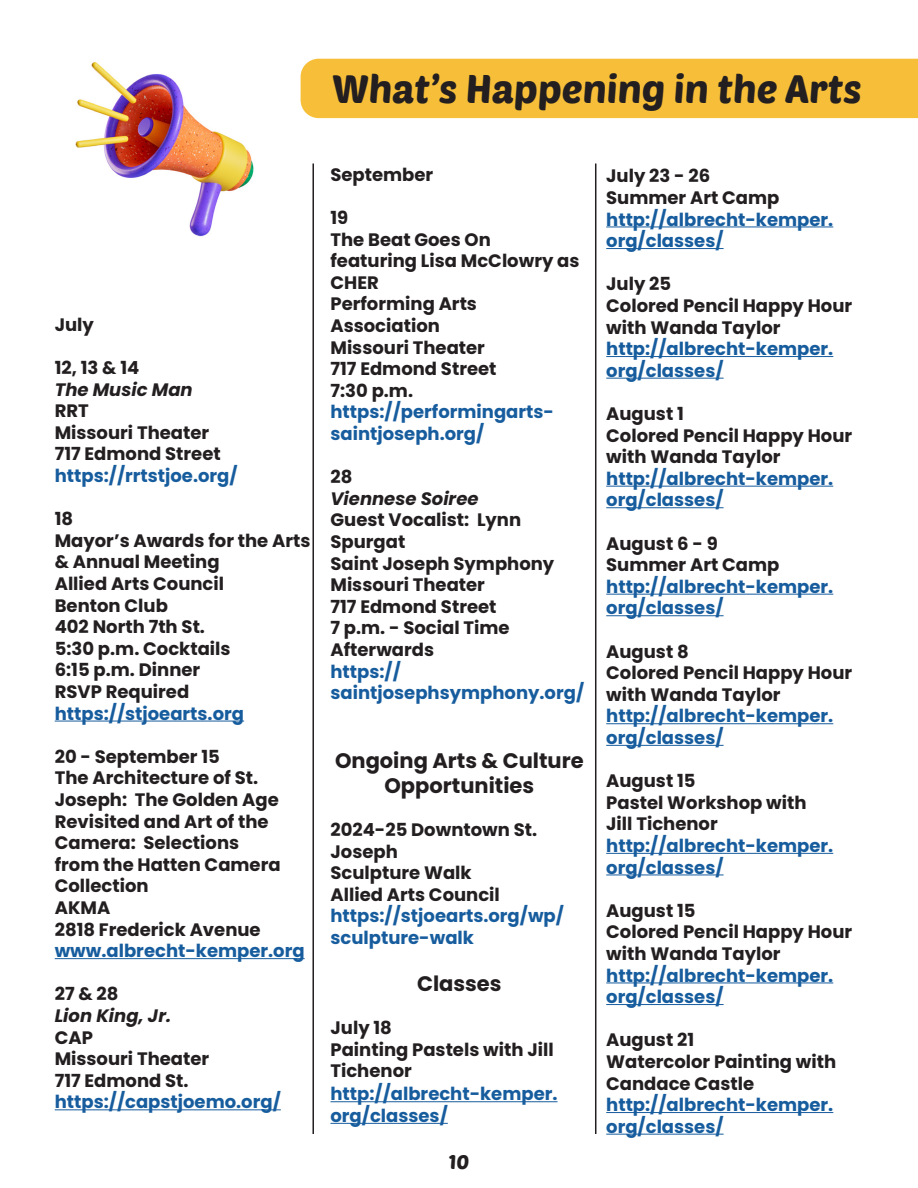
<style>
.page{position:relative;width:918px;height:1188px;background:#fff}
.page>*{position:absolute;margin:0;border:0;box-sizing:border-box;transform-origin:0 0}
.t1{font:39px "Poetsen One";color:#231f20}
.t2{font:700 21px "Poppins";color:#231f20}
.t3{font:19.5px "Poetsen One";color:#231f20}
.t4{font:700 18px/21.6px "Poppins";color:#231f20}
.t5{font:700 18px/21.6px "Poppins";color:#175d9e}
.t6{font:italic 700 18px "Poppins";color:#231f20}
</style>
<div class="page">
<div style="left:301px;top:59px;width:617px;height:59px;background:#f7bf39"></div>
<hr style="left:55px;top:721px;width:189px;height:1px;background:#175d9e">
<hr style="left:55px;top:958px;width:250px;height:1px;background:#175d9e">
<hr style="left:55px;top:1109px;width:226px;height:1px;background:#175d9e">
<hr style="left:330px;top:1101px;width:228px;height:1px;background:#175d9e">
<hr style="left:330px;top:1123px;width:118px;height:1px;background:#175d9e">
<hr style="left:606px;top:226px;width:227px;height:1px;background:#175d9e">
<hr style="left:606px;top:248px;width:118px;height:1px;background:#175d9e">
<hr style="left:606px;top:356px;width:227px;height:1px;background:#175d9e">
<hr style="left:606px;top:378px;width:118px;height:1px;background:#175d9e">
<hr style="left:606px;top:486px;width:227px;height:1px;background:#175d9e">
<hr style="left:606px;top:507px;width:118px;height:1px;background:#175d9e">
<hr style="left:606px;top:594px;width:227px;height:1px;background:#175d9e">
<hr style="left:606px;top:615px;width:118px;height:1px;background:#175d9e">
<hr style="left:606px;top:723px;width:227px;height:1px;background:#175d9e">
<hr style="left:606px;top:745px;width:118px;height:1px;background:#175d9e">
<hr style="left:606px;top:853px;width:227px;height:1px;background:#175d9e">
<hr style="left:606px;top:874px;width:118px;height:1px;background:#175d9e">
<hr style="left:606px;top:982px;width:227px;height:1px;background:#175d9e">
<hr style="left:606px;top:1004px;width:118px;height:1px;background:#175d9e">
<hr style="left:606px;top:1112px;width:227px;height:1px;background:#175d9e">
<hr style="left:606px;top:1134px;width:118px;height:1px;background:#175d9e">
<hr style="left:312px;top:164px;width:2px;height:970px;background:#231f20">
<hr style="left:595px;top:164px;width:1px;height:970px;background:#231f20">
<img style="left:75px;top:62px;width:179px;height:175px">
<p class="t1" style="left:332px;top:64px;width:531px">What’s Happening in the Arts</p>
<p class="t4" style="left:55px;top:314px;width:41px">July</p>
<p class="t4" style="left:55px;top:357px;width:86px">12, 13 &amp; 14</p>
<p class="t6" style="left:55px;top:379px;width:139px">The Music Man</p>
<p class="t4" style="left:55px;top:400px;width:36px">RRT</p>
<p class="t4" style="left:55px;top:422px;width:156px">Missouri Theater</p>
<p class="t4" style="left:55px;top:443px;width:168px">717 Edmond Street</p>
<p class="t5" style="left:55px;top:465px;width:184px">https://rrtstjoe.org/</p>
<p class="t4" style="left:55px;top:508px;width:20px">18</p>
<p class="t4" style="left:55px;top:530px;width:257px">Mayor’s Awards for the Arts</p>
<p class="t4" style="left:55px;top:551px;width:166px">&amp; Annual Meeting</p>
<p class="t4" style="left:55px;top:573px;width:171px">Allied Arts Council</p>
<p class="t4" style="left:55px;top:595px;width:115px">Benton Club</p>
<p class="t4" style="left:55px;top:616px;width:152px">402 North 7th St.</p>
<p class="t4" style="left:55px;top:638px;width:177px">5:30 p.m. Cocktails</p>
<p class="t4" style="left:55px;top:659px;width:147px">6:15 p.m. Dinner</p>
<p class="t4" style="left:55px;top:681px;width:136px">RSVP Required</p>
<p class="t5" style="left:55px;top:703px;width:191px">https://stjoearts.org</p>
<p class="t4" style="left:55px;top:746px;width:167px">20 - September 15</p>
<p class="t4" style="left:55px;top:767px;width:227px">The Architecture of St.<br>Joseph: The Golden Age<br>Revisited and Art of the<br>Camera: Selections from the Hatten Camera<br>Collection</p>
<p class="t4" style="left:55px;top:897px;width:57px">AKMA</p>
<p class="t4" style="left:55px;top:919px;width:207px">2818 Frederick Avenue</p>
<p class="t5" style="left:55px;top:940px;width:251px">www.albrecht-kemper.org</p>
<p class="t4" style="left:55px;top:983px;width:65px">27 &amp; 28</p>
<p class="t6" style="left:55px;top:1005px;width:118px">Lion King, Jr.</p>
<p class="t4" style="left:55px;top:1027px;width:40px">CAP</p>
<p class="t4" style="left:55px;top:1048px;width:156px">Missouri Theater</p>
<p class="t4" style="left:55px;top:1070px;width:135px">717 Edmond St.</p>
<p class="t5" style="left:55px;top:1091px;width:228px">https://capstjoemo.org/</p>
<p class="t4" style="left:330px;top:164px;width:104px">September</p>
<p class="t4" style="left:330px;top:207px;width:19px">19</p>
<p class="t4" style="left:330px;top:229px;width:162px">The Beat Goes On</p>
<p class="t4" style="left:330px;top:250px;width:251px">featuring Lisa McClowry as<br>CHER</p>
<p class="t4" style="left:330px;top:293px;width:148px">Performing Arts<br>Association</p>
<p class="t4" style="left:330px;top:337px;width:156px">Missouri Theater</p>
<p class="t4" style="left:330px;top:358px;width:168px">717 Edmond Street</p>
<p class="t4" style="left:330px;top:380px;width:84px">7:30 p.m.</p>
<p class="t5" style="left:330px;top:401px;width:225px">https://performingarts&shy;saintjoseph.org/</p>
<p class="t4" style="left:330px;top:466px;width:23px">28</p>
<p class="t6" style="left:330px;top:488px;width:150px">Viennese Soiree</p>
<p class="t4" style="left:330px;top:509px;width:192px">Guest Vocalist: Lynn<br>Spurgat</p>
<p class="t4" style="left:330px;top:553px;width:225px">Saint Joseph Symphony</p>
<p class="t4" style="left:330px;top:574px;width:156px">Missouri Theater</p>
<p class="t4" style="left:330px;top:596px;width:168px">717 Edmond Street</p>
<p class="t4" style="left:330px;top:617px;width:181px">7 p.m. - Social Time<br>Afterwards</p>
<p class="t5" style="left:330px;top:661px;width:255px">https:// saintjosephsymphony.org/</p>
<p class="t2" style="left:335px;top:748px;width:250px">Ongoing Arts &amp; Culture</p>
<p class="t2" style="left:384px;top:773px;width:151px">Opportunities</p>
<p class="t4" style="left:330px;top:819px;width:208px">2024-25 Downtown St.<br>Joseph</p>
<p class="t4" style="left:330px;top:862px;width:143px">Sculpture Walk</p>
<p class="t4" style="left:330px;top:884px;width:171px">Allied Arts Council</p>
<p class="t5" style="left:330px;top:905px;width:235px">https://stjoearts.org/wp/ sculpture-walk</p>
<p class="t2" style="left:417px;top:971px;width:86px">Classes</p>
<p class="t4" style="left:330px;top:1017px;width:63px">July 18</p>
<p class="t4" style="left:330px;top:1039px;width:225px">Painting Pastels with Jill<br>Tichenor</p>
<p class="t5" style="left:330px;top:1083px;width:229px">http://albrecht-kemper. org/classes/</p>
<p class="t3" style="left:449px;top:1149px;width:22px">10</p>
<p class="t4" style="left:606px;top:165px;width:106px">July 23 - 26</p>
<p class="t4" style="left:606px;top:187px;width:175px">Summer Art Camp</p>
<p class="t5" style="left:606px;top:209px;width:229px">http://albrecht-kemper. org/classes/</p>
<p class="t4" style="left:606px;top:273px;width:67px">July 25</p>
<p class="t4" style="left:606px;top:295px;width:248px">Colored Pencil Happy Hour with Wanda Taylor</p>
<p class="t5" style="left:606px;top:338px;width:229px">http://albrecht-kemper. org/classes/</p>
<p class="t4" style="left:606px;top:403px;width:79px">August 1</p>
<p class="t4" style="left:606px;top:425px;width:248px">Colored Pencil Happy Hour</p>
<p class="t4" style="left:606px;top:446px;width:176px">with Wanda Taylor</p>
<p class="t5" style="left:606px;top:468px;width:229px">http://albrecht-kemper. org/classes/</p>
<p class="t4" style="left:606px;top:533px;width:113px">August 6 - 9</p>
<p class="t4" style="left:606px;top:554px;width:175px">Summer Art Camp</p>
<p class="t5" style="left:606px;top:576px;width:229px">http://albrecht-kemper. org/classes/</p>
<p class="t4" style="left:606px;top:641px;width:84px">August 8</p>
<p class="t4" style="left:606px;top:662px;width:248px">Colored Pencil Happy Hour</p>
<p class="t4" style="left:606px;top:684px;width:176px">with Wanda Taylor</p>
<p class="t5" style="left:606px;top:705px;width:229px">http://albrecht-kemper. org/classes/</p>
<p class="t4" style="left:606px;top:770px;width:91px">August 15</p>
<p class="t4" style="left:606px;top:792px;width:202px">Pastel Workshop with</p>
<p class="t4" style="left:606px;top:813px;width:113px">Jill Tichenor</p>
<p class="t5" style="left:606px;top:835px;width:229px">http://albrecht-kemper. org/classes/</p>
<p class="t4" style="left:606px;top:900px;width:91px">August 15</p>
<p class="t4" style="left:606px;top:921px;width:248px">Colored Pencil Happy Hour</p>
<p class="t4" style="left:606px;top:943px;width:176px">with Wanda Taylor</p>
<p class="t5" style="left:606px;top:965px;width:229px">http://albrecht-kemper. org/classes/</p>
<p class="t4" style="left:606px;top:1029px;width:89px">August 21</p>
<p class="t4" style="left:606px;top:1051px;width:231px">Watercolor Painting with<br>Candace Castle</p>
<p class="t5" style="left:606px;top:1094px;width:229px">http://albrecht-kemper. org/classes/</p>
</div>
